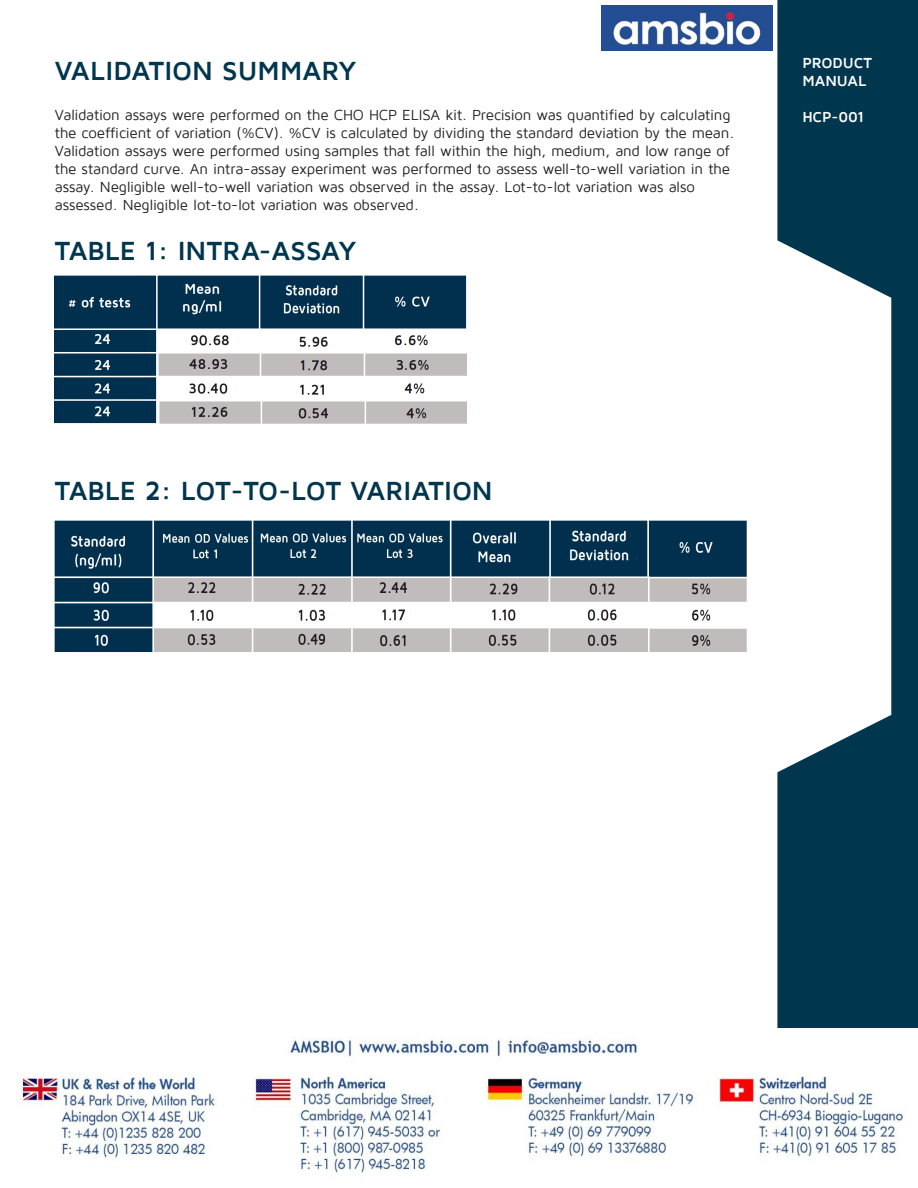
<style>
.page{position:relative;width:918px;height:1188px;background:#fff}
.page>*{position:absolute;margin:0;border:0;box-sizing:border-box;transform-origin:0 0}
.Headers{font:700 27px "Maven Pro";letter-spacing:-.005em;color:#01364f}
.t1{font:15px/18px "Maven Pro";letter-spacing:-.015em;color:#231f20}
.t2{font:700 15px/18px "Maven Pro";letter-spacing:-.01em;color:#fff}
</style>
<div class="page">
<svg style="left:777px;top:0;width:136px;height:1028px;fill:#01364f"></svg>
<div style="left:913px;top:0;width:5px;height:1098px;background:#01364f"></div>
<div style="left:779px;top:856px;width:139px;height:242px;background:#01364f"></div>
<img style="left:55px;top:276px;width:412px;height:148px">
<img style="left:55px;top:521px;width:692px;height:131px">
<img style="left:601px;top:5px;width:172px;height:45px">
<img style="left:19px;top:1029px;width:899px;height:145px">
<p class="Headers" style="left:55px;top:57px;width:303px">VALIDATION SUMMARY</p>
<p class="t1" style="left:55px;top:106px;width:681px">Validation assays were performed on the CHO HCP ELISA kit. Precision was quantified by calculating the coefficient of variation (%CV). %CV is calculated by dividing the standard deviation by the mean.<br>Validation assays were performed using samples that fall within the high, medium, and low range of the standard curve. An intra-assay experiment was performed to assess well-to-well variation in the assay. Negligible well-to-well variation was observed in the assay. Lot-to-lot variation was also</p>
<p class="t1" style="left:55px;top:196px;width:366px">assessed. Negligible lot-to-lot variation was observed.</p>
<p class="Headers" style="left:55px;top:237px;width:303px">TABLE 1: INTRA-ASSAY</p>
<p class="t2" style="left:802px;top:55px;width:71px">PRODUCT<br>MANUAL</p>
<p class="t2" style="left:802px;top:109px;width:64px">HCP-001</p>
<p class="Headers" style="left:55px;top:476px;width:440px">TABLE 2: LOT-TO-LOT VARIATION</p>
</div>
